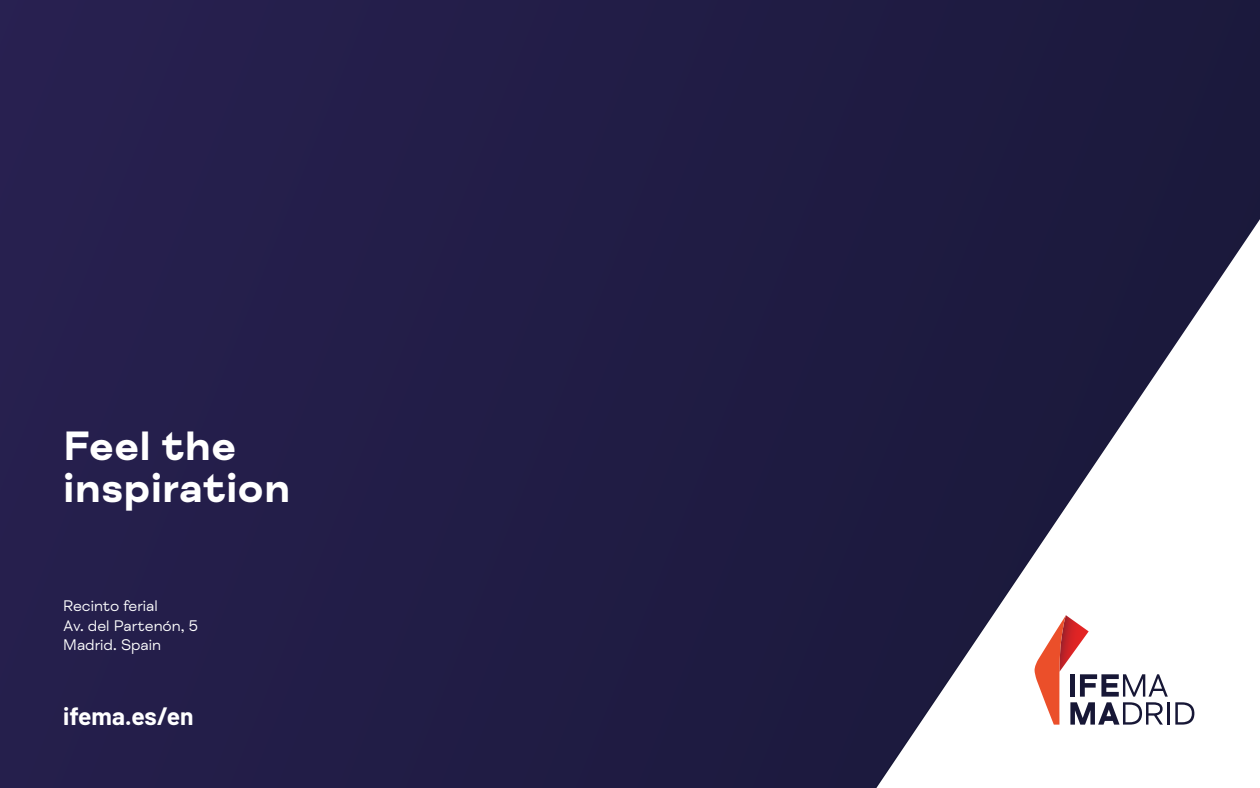
<style>
.page{position:relative;width:1260px;height:788px;background:#221d47}
.page>*{position:absolute;margin:0;border:0;box-sizing:border-box;transform-origin:0 0}
.t1{font:700 42px/42px "FS Meridian";color:#fff}
.t2{font:700 24.5px "Barlow";color:#fff}
.t3{font:15.75px/19.7px "FS Meridian";color:#fff}
</style>
<div class="page">
<svg style="left:876px;top:219px;width:384px;height:569px"></svg>
<svg style="left:1034px;top:615px;width:134px;height:109px"></svg>
<hr style="left:1167px;top:702px;width:3px;height:22px;background:#171736">
<svg style="left:1175px;top:702px;width:19px;height:22px"></svg>
<p class="t1" style="left:63px;top:425px;width:229px">Feel the inspiration</p>
<p class="t3" style="left:63px;top:596px;width:137px">Recinto ferial<br>Av. del Partenón, 5<br>Madrid. Spain</p>
<p class="t2" style="left:63px;top:697px;width:132px">ifema.es/en</p>
</div>
